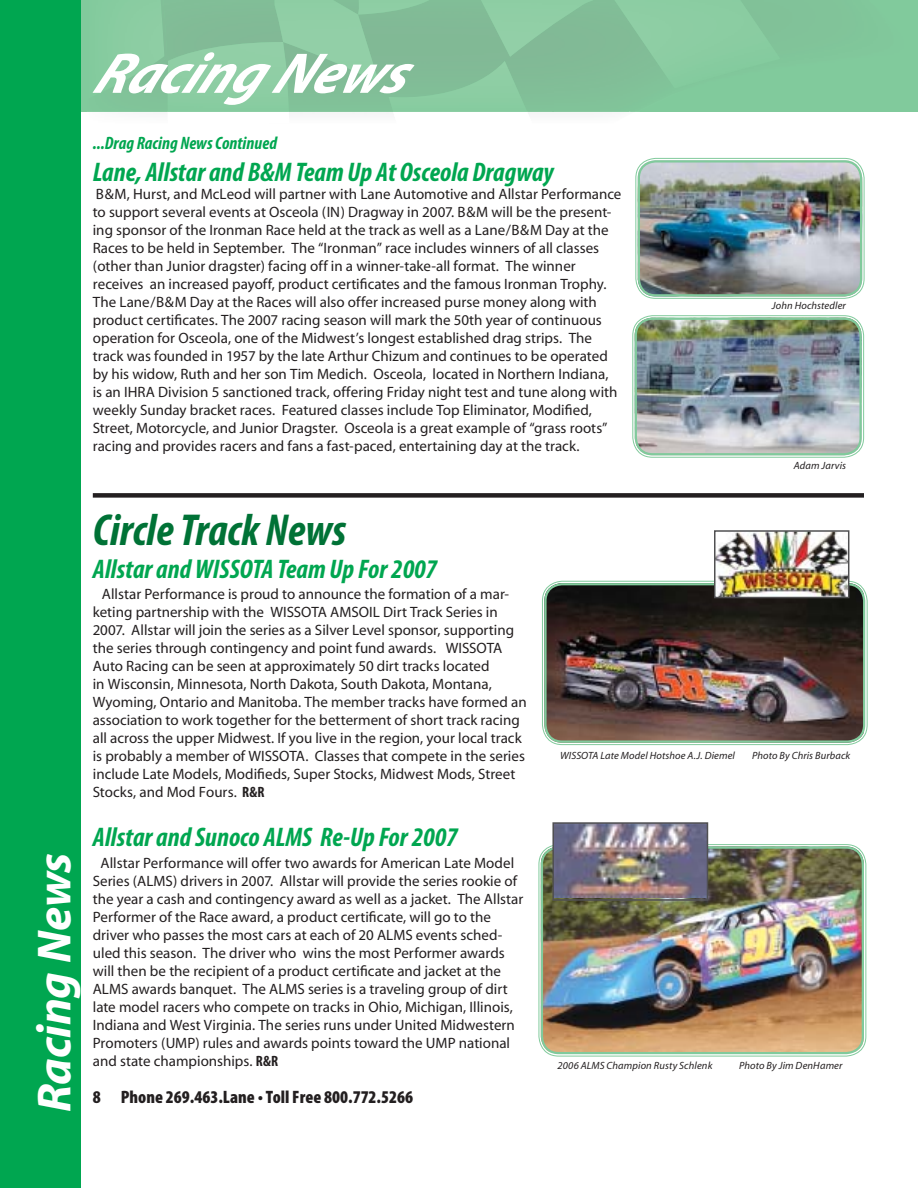
<style>
.page{position:relative;width:918px;height:1188px;background:#fff}
.page>*{position:absolute;margin:0;border:0;box-sizing:border-box;transform-origin:0 0}
.t1{font:italic 700 57.75px "Myriad Pro";color:#fff}
.t2{font:italic 700 48px "Myriad";letter-spacing:-.01em;color:#fff}
.t3{font:italic 700 condensed 45px "Myriad Pro";color:#007236}
.t4{font:italic 700 condensed 27px "Myriad Pro";color:#00a650}
.t5{font:900 condensed 18px "Myriad Pro";color:#231f20}
.t6{font:italic 700 condensed 18px "Myriad Pro";color:#00a650}
.t7{font:15px/18px "Myriad";color:#231f20}
.t8{font:italic 10.5px "Myriad";letter-spacing:.015em;color:#231f20}
.s1{font-family:"Myriad Pro";font-weight:700;font-stretch:condensed}
</style>
<div class="page">
<div style="left:289px;top:64px;width:100px;height:48px;background:#81bf98"></div>
<div style="left:629px;top:0;width:289px;height:112px;background:#81ca9c"></div>
<img style="left:274px;top:0;width:105px;height:83px">
<img style="left:354px;top:0;width:81px;height:15px">
<img style="left:614px;top:0;width:166px;height:88px">
<img style="left:389px;top:61px;width:138px;height:51px">
<img style="left:477px;top:0;width:123px;height:57px">
<div style="left:0;top:0;width:81px;height:1188px;background:#00a650"></div>
<div style="left:93px;top:493px;width:771px;height:5px;background:#231f20"></div>
<img style="left:638px;top:160px;width:224px;height:136px;border-radius:18px">
<div style="left:635px;top:158px;width:229px;height:141px;border:1px solid #81ca9c;border-radius:20px"></div>
<div style="left:638px;top:160px;width:224px;height:136px;border:2px solid #81ca9c;border-radius:17px"></div>
<img style="left:544px;top:583px;width:320px;height:160px">
<div style="left:542px;top:581px;width:326px;height:164px;border:1px solid #81ca9c;border-radius:20px"></div>
<div style="left:544px;top:583px;width:321px;height:160px;border:2px solid #81ca9c;border-radius:17px"></div>
<img style="left:717px;top:533px;width:129px;height:62px">
<div style="left:714px;top:530px;width:135px;height:68px;border:2px solid #505052"></div>
<img style="left:541px;top:846px;width:323px;height:205px">
<div style="left:539px;top:844px;width:327px;height:212px;border:1px solid #81ca9c;border-radius:20px"></div>
<div style="left:541px;top:846px;width:323px;height:208px;border:2px solid #81ca9c;border-radius:17px"></div>
<img style="left:635px;top:318px;width:227px;height:137px;border-radius:18px">
<div style="left:632px;top:315px;width:232px;height:143px;border:1px solid #81ca9c;border-radius:20px"></div>
<div style="left:635px;top:318px;width:227px;height:137px;border:2px solid #81ca9c;border-radius:17px"></div>
<img style="left:555px;top:825px;width:150px;height:72px">
<div style="left:552px;top:822px;width:156px;height:79px;border:2px solid #505052"></div>
<h1 class="t1" style="left:91px;top:52px;width:338px">RacingNews</h1>
<p class="t6" style="left:93px;top:136px;width:186px">...Drag Racing News Continued</p>
<h3 class="t4" style="left:93px;top:162px;width:463px">Lane, Allstar and B&amp;M Team Up At Osceola Dragway</h3>
<p class="t7" style="left:93px;top:186px;width:530px">B&amp;M, Hurst, and McLeod will partner with Lane Automotive and Allstar Performance to support several events at Osceola (IN) Dragway in 2007. B&amp;M will be the present&shy;ing sponsor of the Ironman Race held at the track as well as a Lane/B&amp;M Day at the Races to be held in September. The “Ironman” race includes winners of all classes (other than Junior dragster) facing off in a winner-take-all format. The winner receives an increased payoff, product certificates and the famous Ironman Trophy.<br>The Lane/B&amp;M Day at the Races will also offer increased purse money along with product certificates. The 2007 racing season will mark the 50th year of continuous operation for Osceola, one of the Midwest’s longest established drag strips. The track was founded in 1957 by the late Arthur Chizum and continues to be operated by his widow, Ruth and her son Tim Medich. Osceola, located in Northern Indiana, is an IHRA Division 5 sanctioned track, offering Friday night test and tune along with weekly Sunday bracket races. Featured classes include Top Eliminator, Modified, Street, Motorcycle, and Junior Dragster. Osceola is a great example of “grass roots” racing and provides racers and fans a fast-paced, entertaining day at the track.</p>
<p class="t8" style="left:772px;top:302px;width:76px">John Hochstedler</p>
<p class="t8" style="left:794px;top:462px;width:54px">Adam Jarvis</p>
<h2 class="t2" style="left:36px;top:1112px;width:261px;rotate:-90deg">Racing News</h2>
<h3 class="t3" style="left:93px;top:514px;width:255px">Circle Track News</h3>
<h3 class="t4" style="left:93px;top:559px;width:346px">Allstar and WISSOTA Team Up For 2007</h3>
<p class="t7" style="left:93px;top:586px;width:435px;text-indent:9px">Allstar Performance is proud to announce the formation of a mar&shy;keting partnership with the WISSOTA AMSOIL Dirt Track Series in 2007. Allstar will join the series as a Silver Level sponsor, supporting the series through contingency and point fund awards. WISSOTA Auto Racing can be seen at approximately 50 dirt tracks located<br>in Wisconsin, Minnesota, North Dakota, South Dakota, Montana, Wyoming, Ontario and Manitoba. The member tracks have formed an association to work together for the betterment of short track racing all across the upper Midwest. If you live in the region, your local track is probably a member of WISSOTA. Classes that compete in the series include Late Models, Modifieds, Super Stocks, Midwest Mods, Street Stocks, and Mod Fours. <span class="s1">R&amp;R</span></p>
<h3 class="t4" style="left:93px;top:827px;width:367px">Allstar and Sunoco ALMS Re-Up For 2007</h3>
<p class="t7" style="left:93px;top:855px;width:432px;text-indent:8px">Allstar Performance will offer two awards for American Late Model Series (ALMS) drivers in 2007. Allstar will provide the series rookie of the year a cash and contingency award as well as a jacket. The Allstar Performer of the Race award, a product certificate, will go to the driver who passes the most cars at each of 20 ALMS events sched&shy;uled this season. The driver who wins the most Performer awards will then be the recipient of a product certificate and jacket at the ALMS awards banquet. The ALMS series is a traveling group of dirt late model racers who compete on tracks in Ohio, Michigan, Illinois, Indiana and West Virginia. The series runs under United Midwestern Promoters (UMP) rules and awards points toward the UMP national and state championships. <span class="s1">R&amp;R</span></p>
<p class="t5" style="left:93px;top:1091px;width:322px">8 Phone 269.463.Lane • Toll Free 800.772.5266</p>
<p class="t8" style="left:560px;top:752px;width:176px">WISSOTA Late Model Hotshoe A.J. Diemel</p>
<p class="t8" style="left:752px;top:752px;width:100px">Photo By Chris Burback</p>
<p class="t8" style="left:558px;top:1062px;width:156px">2006 ALMS Champion Rusty Schlenk</p>
<p class="t8" style="left:739px;top:1062px;width:105px">Photo By Jim DenHamer</p>
</div>
